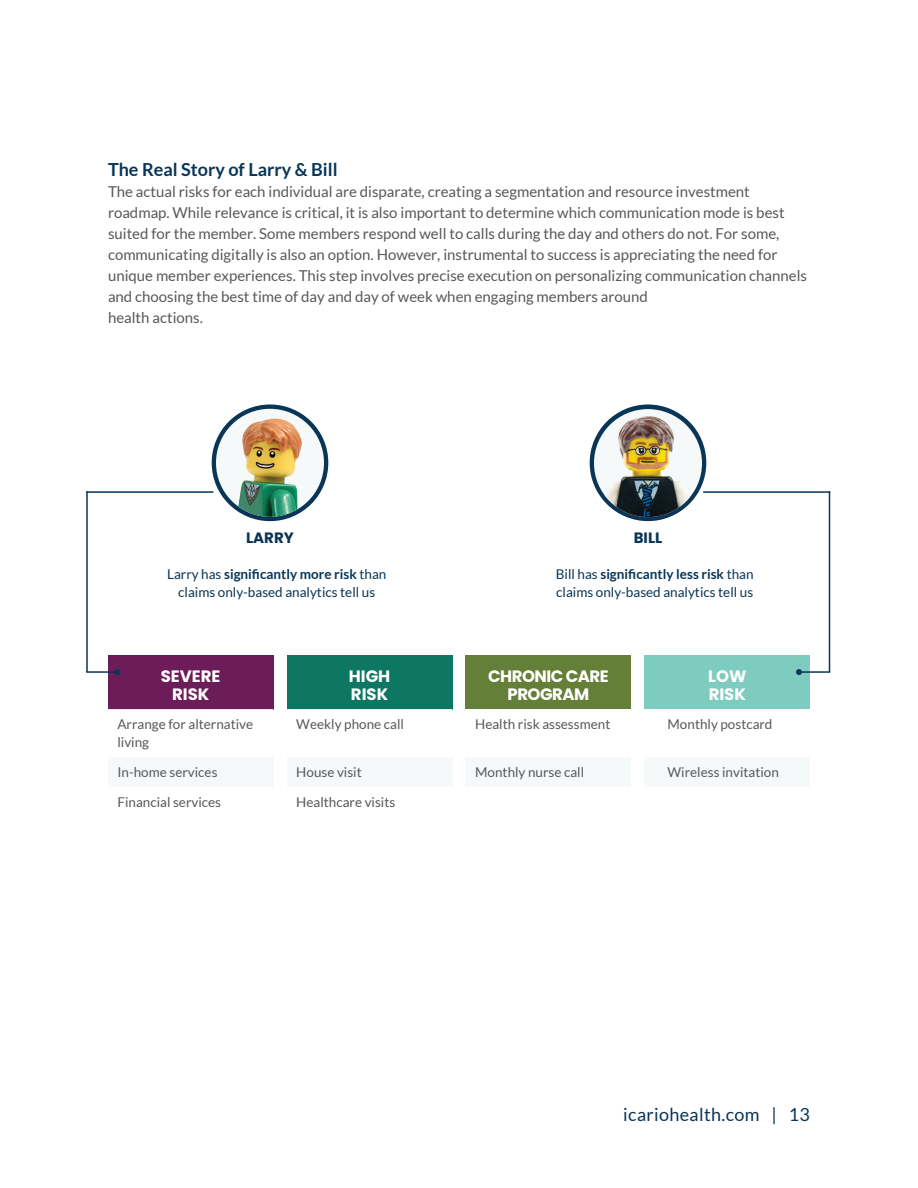
<style>
.page{position:relative;width:918px;height:1188px;background:#fff}
.page>*{position:absolute;margin:0;border:0;box-sizing:border-box;transform-origin:0 0}
.t1{font:700 18px "Lato";color:#093557}
.t2{font:18px "Lato";letter-spacing:.02em;color:#093557}
.t3{font:700 16.5px/18px "Poppins";color:#fff}
.t4{font:700 16.5px/18px "Poppins";letter-spacing:-.03em;color:#fff;text-align:center}
.t5{font:15px/21px "Lato";color:#57585a}
.t6{font:700 15px "Poppins";color:#093557}
.t7{font:13.5px/18px "Lato";color:#57585a}
.t8{font:13.5px/18px "Lato";color:#093557;text-align:center}
.s1{font-weight:700}
</style>
<div class="page">
<svg style="left:590px;top:404px;width:116px;height:117px"></svg>
<svg style="left:212px;top:404px;width:116px;height:117px"></svg>
<img style="left:594px;top:409px;width:108px;height:108px;border-radius:54px">
<div style="left:108px;top:655px;width:165px;height:54px;background:#6c1c58"></div>
<svg style="left:108px;top:709px;width:165px;height:1px"></svg>
<div style="left:108px;top:757px;width:165px;height:30px;background:#f5f9fa"></div>
<div style="left:645px;top:655px;width:165px;height:54px;background:#7eccbf"></div>
<div style="left:645px;top:757px;width:165px;height:30px;background:#f5f9fa"></div>
<div style="left:287px;top:655px;width:165px;height:54px;background:#0d7761"></div>
<svg style="left:287px;top:709px;width:165px;height:1px"></svg>
<div style="left:287px;top:757px;width:165px;height:30px;background:#f5f9fa"></div>
<div style="left:466px;top:655px;width:165px;height:54px;background:#647f37"></div>
<div style="left:466px;top:757px;width:165px;height:30px;background:#f5f9fa"></div>
<hr style="left:86px;top:491px;width:127px;height:2px;background:#093557">
<hr style="left:86px;top:491px;width:2px;height:181px;background:#093557">
<hr style="left:86px;top:671px;width:31px;height:2px;background:#093557">
<svg style="left:114px;top:669px;width:6px;height:6px"></svg>
<hr style="left:703px;top:491px;width:127px;height:2px;background:#093557">
<hr style="left:829px;top:491px;width:1px;height:181px;background:#093557">
<hr style="left:799px;top:671px;width:31px;height:2px;background:#093557">
<svg style="left:796px;top:669px;width:6px;height:6px"></svg>
<img style="left:216px;top:409px;width:108px;height:108px;border-radius:54px">
<p class="t1" style="left:108px;top:160px;width:231px">The Real Story of Larry &amp; Bill</p>
<p class="t5" style="left:108px;top:181px;width:701px">The actual risks for each individual are disparate, creating a segmentation and resource investment roadmap. While relevance is critical, it is also important to determine which communication mode is best suited for the member. Some members respond well to calls during the day and others do not. For some, communicating digitally is also an option. However, instrumental to success is appreciating the need for unique member experiences. This step involves precise execution on personalizing communication channels and choosing the best time of day and day of week when engaging members around<br>health actions.</p>
<p class="t6" style="left:246px;top:529px;width:49px">LARRY</p>
<p class="t6" style="left:634px;top:529px;width:30px">BILL</p>
<p class="t8" style="left:167px;top:565px;width:221px">Larry has <span class="s1">significantly more risk</span> than claims only-based analytics tell us</p>
<p class="t8" style="left:556px;top:565px;width:199px;text-align:left">Bill has <span class="s1">significantly less risk</span> than claims only-based analytics tell us</p>
<p class="t3" style="left:161px;top:667px;width:61px;text-align:center">SEVERE<br>RISK</p>
<p class="t7" style="left:117px;top:715px;width:137px">Arrange for alternative living</p>
<p class="t7" style="left:117px;top:763px;width:102px">In-home services</p>
<p class="t7" style="left:117px;top:793px;width:105px">Financial services</p>
<p class="t3" style="left:349px;top:667px;width:43px">HIGH<br>RISK</p>
<p class="t7" style="left:296px;top:715px;width:109px">Weekly phone call</p>
<p class="t7" style="left:296px;top:763px;width:67px">House visit</p>
<p class="t7" style="left:296px;top:793px;width:100px">Healthcare visits</p>
<p class="t4" style="left:488px;top:667px;width:122px">CHRONIC CARE<br>PROGRAM</p>
<p class="t7" style="left:475px;top:715px;width:137px">Health risk assessment</p>
<p class="t7" style="left:475px;top:763px;width:110px">Monthly nurse call</p>
<p class="t3" style="left:708px;top:667px;width:40px">LOW<br>RISK</p>
<p class="t7" style="left:668px;top:715px;width:106px">Monthly postcard</p>
<p class="t7" style="left:668px;top:763px;width:113px">Wireless invitation</p>
<p class="t2" style="left:623px;top:1105px;width:188px">icariohealth.com | 13</p>
</div>
